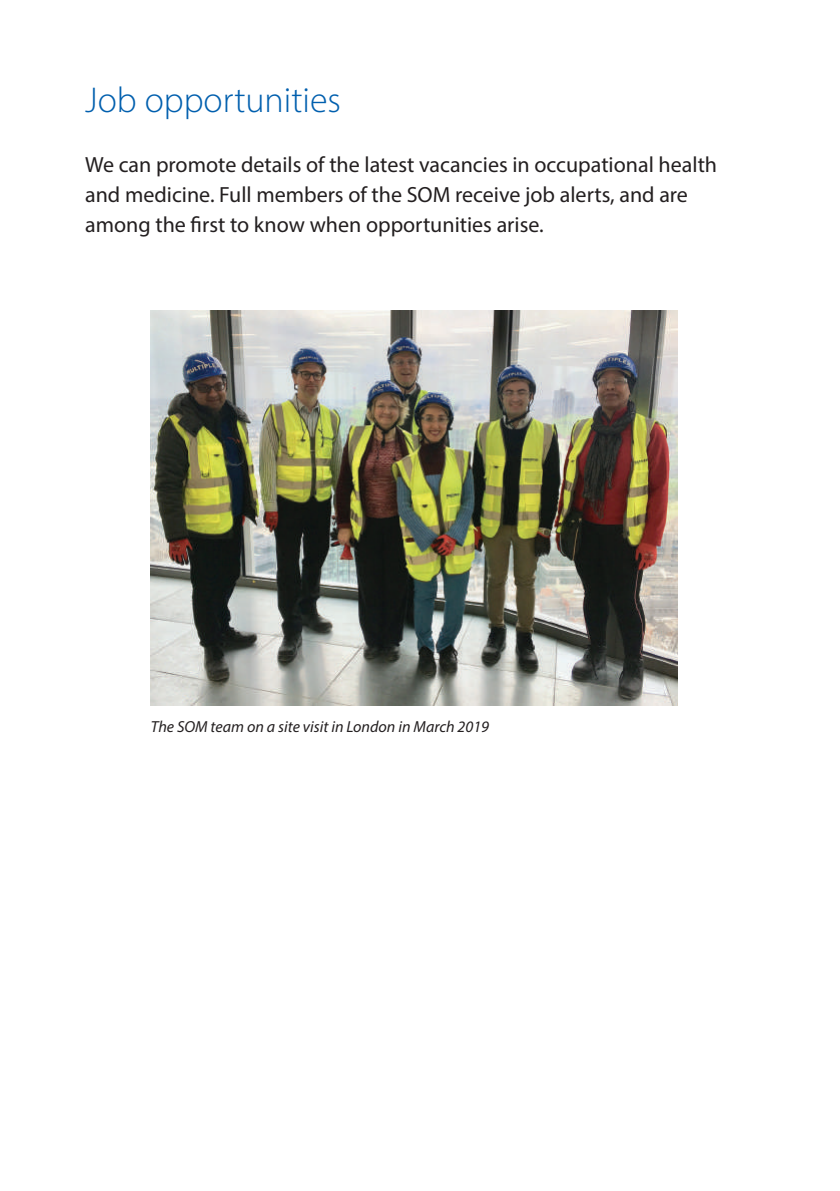
<style>
.page{position:relative;width:840px;height:1191px;background:#fff}
.page>*{position:absolute;margin:0;border:0;box-sizing:border-box;transform-origin:0 0}
.t1{font:300 36px "Myriad Pro";color:#015fae}
.t2{font:22px/30px "Myriad Pro";color:#231f20}
.t3{font:italic 16px "Myriad Pro";color:#231f20}
</style>
<div class="page">
<img style="left:151px;top:310px;width:526px;height:395px">
<h1 class="t1" style="left:85px;top:78px;width:257px">Job opportunities</h1>
<p class="t2" style="left:85px;top:149px;width:633px">We can promote details of the latest vacancies in occupational health and medicine. Full members of the SOM receive job alerts, and are among the first to know when opportunities arise.</p>
<p class="t3" style="left:151px;top:716px;width:339px">The SOM team on a site visit in London in March 2019</p>
</div>
